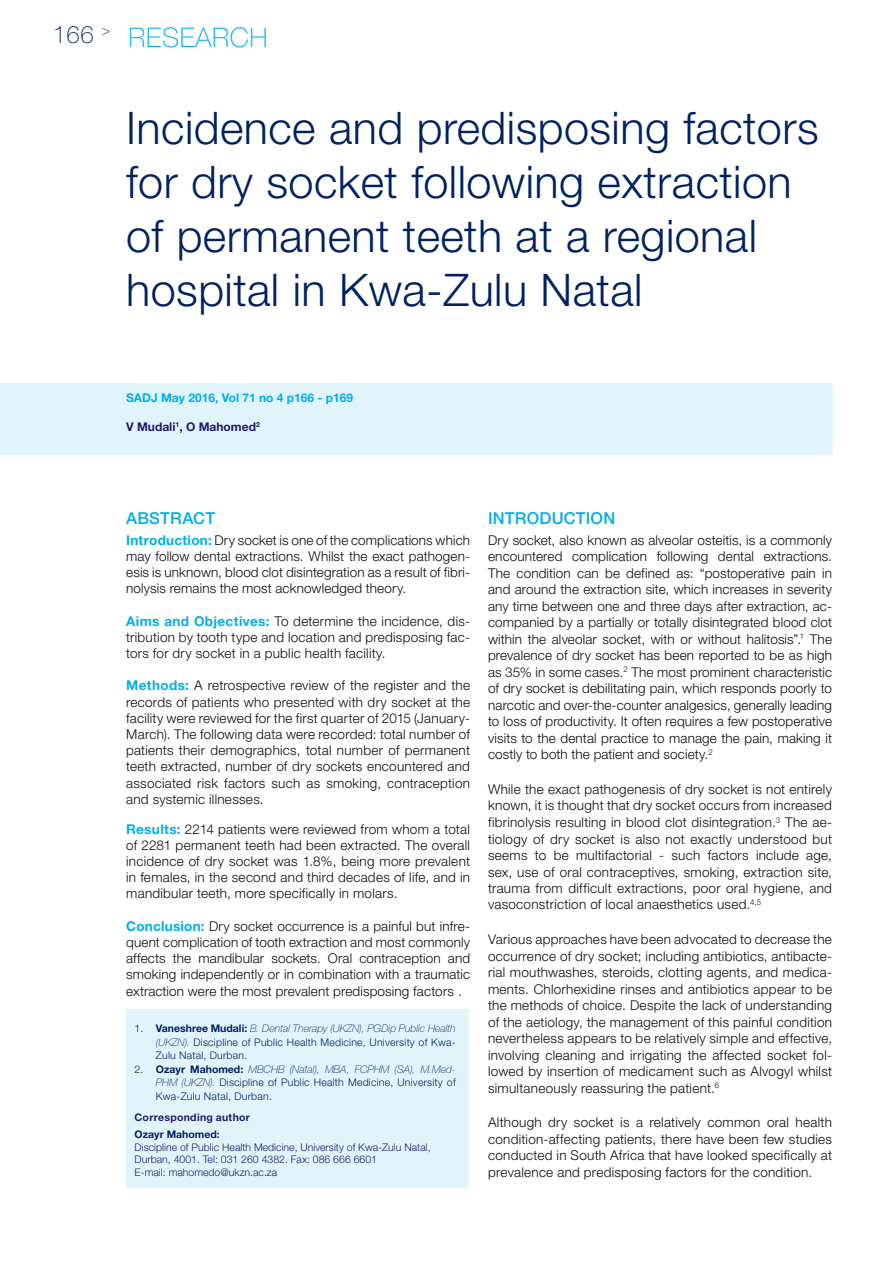
<style>
.page{position:relative;width:893px;height:1263px;background:#fff}
.page>*{position:absolute;margin:0;border:0;box-sizing:border-box;transform-origin:0 0}
.t1{font:300 45px/54px "Helvetica Neue LT Std";letter-spacing:.01em;color:#002261}
.t2{font:100 27px "Helvetica Neue LT Std";color:#00aeef}
.t3{font:100 24px "Helvetica Neue LT Std";color:#002261}
.t4{font:500 16.5px "Helvetica Neue LT Std";color:#00aeef}
.t5{font:300 13.5px/16.5px "Helvetica Neue LT Std";letter-spacing:.02em;color:#110a0c;text-align:justify}
.t6{font:700 12px "Helvetica Neue LT Std";color:#00aeef}
.t7{font:700 12px "Helvetica Neue LT Std";color:#211c67}
.t8{font:300 10.5px/13.5px "Helvetica Neue LT Std";letter-spacing:.02em;color:#002261;text-align:justify}
.t9{font:300 10.5px/12.6px "Helvetica Neue LT Std";color:#211c67}
.t10{font:700 10.5px/16.8px "Helvetica Neue LT Std";letter-spacing:.025em;color:#211c67}
.s1{font-weight:700;color:#00aeef}
.s2{color:#231f20}
.s3{font-weight:700}
.s4{font-weight:100;font-style:italic}
.s5{color:#002261}
</style>
<div class="page">
<div style="left:0;top:383px;width:832px;height:71px;background:#e1f4fc"></div>
<div style="left:126px;top:1009px;width:343px;height:179px;background:#e1f4fc"></div>
<h3 class="t3" style="left:53px;top:21px;width:59px">166 <sup>&gt;</sup></h3>
<h2 class="t2" style="left:129px;top:22px;width:18px">RESEAR</h2>
<h2 class="t2" style="left:230px;top:22px;width:39px">CH</h2>
<h1 class="t1" style="left:126px;top:100px;width:694px">Incidence and predisposing factors for dry socket following extraction of permanent teeth at a regional hospital in Kwa-Zulu Natal</h1>
<p class="t6" style="left:126px;top:391px;width:228px">SADJ May 2016, Vol 71 no 4 p166 - p169</p>
<p class="t7" style="left:126px;top:419px;width:135px">V Mudali<sup>1</sup>, O Mahomed<sup>2</sup></p>
<p class="t4" style="left:126px;top:508px;width:24px">ABSTRACT</p>
<p class="t5" style="left:126px;top:531px;width:345px"><span class="s1">Introduction:</span> Dry socket is one of the complications which may follow dental extractions. Whilst the exact pathogen&shy;esis is unknown, blood clot disintegration as a result of fibri&shy;nolysis remains the most acknowledged theory.</p>
<p class="t5" style="left:126px;top:612px;width:345px"><span class="s1">Aims and Objectives:</span> To determine the incidence, dis&shy;tribution by tooth type and location and predisposing fac&shy;tors for dry socket in a public health facility.</p>
<p class="t5" style="left:126px;top:677px;width:345px"><span class="s1">Methods:</span> A retrospective review of the register and the records of patients who presented with dry socket at the facility were reviewed for the first quarter of 2015 (January-March). The following data were recorded: total number of patients their demographics, total number of permanent teeth extracted, number of dry sockets encountered and associated risk factors such as smoking, contraception and systemic illnesses.</p>
<p class="t5" style="left:126px;top:820px;width:345px"><span class="s1">Results:</span> 2214 patients were reviewed from whom a total of 2281 permanent teeth had been extracted. The overall incidence of dry socket was 1.8%, being more prevalent in females, in the second and third decades of life, and in mandibular teeth, more specifically in molars.</p>
<p class="t5" style="left:126px;top:918px;width:345px"><span class="s1">Conclusion:</span> Dry socket occurrence is a painful but infre&shy;quent complication of tooth extraction and most commonly affects the mandibular sockets. Oral contraception and smoking independently or in combination with a traumatic extraction were the most prevalent predisposing factors .</p>
<p class="t8" style="left:156px;top:1022px;width:301px;text-indent:-21px"><span class="s2">1.</span> <span class="s3">Vaneshree Mudali:</span> <span class="s4">B. Dental Therapy (UKZN), PGDip Public Health (UKZN).</span> Discipline of Public Health Medicine, University of Kwa-Zulu Natal, Durban.</p>
<p class="t8" style="left:156px;top:1062px;width:301px;text-indent:-21px"><span class="s2">2.</span> <span class="s3">Ozayr Mahomed:</span> <span class="s4">MBCHB (Natal), MBA, FCPHM (SA), M.Med-PHM (UKZN).</span> Discipline of Public Health Medicine, University of Kwa-Zulu Natal, Durban.</p>
<p class="t10" style="left:135px;top:1109px;width:117px">Corresponding author<br><span class="s5">Ozayr Mahomed</span>:</p>
<p class="t9" style="left:135px;top:1140px;width:297px">Discipline of Public Health Medicine, University of Kwa-Zulu Natal,<br>Durban, 4001. Tel: 031 260 4382. Fax: 086 666 6601<br>E-mail: mahomedo@ukzn.ac.za</p>
<p class="t4" style="left:488px;top:508px;width:17px">INTRODUCTION</p>
<p class="t5" style="left:488px;top:532px;width:345px">Dry socket, also known as alveolar osteitis, is a commonly encountered complication following dental extractions.<br>The condition can be defined as: “postoperative pain in and around the extraction site, which increases in severity any time between one and three days after extraction, ac&shy;companied by a partially or totally disintegrated blood clot within the alveolar socket, with or without halitosis”.<sup>1</sup> The prevalence of dry socket has been reported to be as high as 35% in some cases.<sup>2</sup> The most prominent characteristic of dry socket is debilitating pain, which responds poorly to narcotic and over-the-counter analgesics, generally leading to loss of productivity. It often requires a few postoperative visits to the dental practice to manage the pain, making it costly to both the patient and society.<sup>2</sup></p>
<p class="t5" style="left:488px;top:781px;width:345px">While the exact pathogenesis of dry socket is not entirely known, it is thought that dry socket occurs from increased fibrinolysis resulting in blood clot disintegration.<sup>3</sup> The ae&shy;tiology of dry socket is also not exactly understood but seems to be multifactorial - such factors include age, sex, use of oral contraceptives, smoking, extraction site, trauma from difficult extractions, poor oral hygiene, and vasoconstriction of local anaesthetics used.<sup>4,5</sup></p>
<p class="t5" style="left:488px;top:931px;width:345px">Various approaches have been advocated to decrease the occurrence of dry socket; including antibiotics, antibacte&shy;rial mouthwashes, steroids, clotting agents, and medica&shy;ments. Chlorhexidine rinses and antibiotics appear to be the methods of choice. Despite the lack of understanding of the aetiology, the management of this painful condition nevertheless appears to be relatively simple and effective, involving cleaning and irrigating the affected socket fol&shy;lowed by insertion of medicament such as Alvogyl whilst simultaneously reassuring the patient.<sup>6</sup></p>
<p class="t5" style="left:488px;top:1114px;width:345px">Although dry socket is a relatively common oral health condition-affecting patients, there have been few studies conducted in South Africa that have looked specifically at prevalence and predisposing factors for the condition.</p>
</div>
